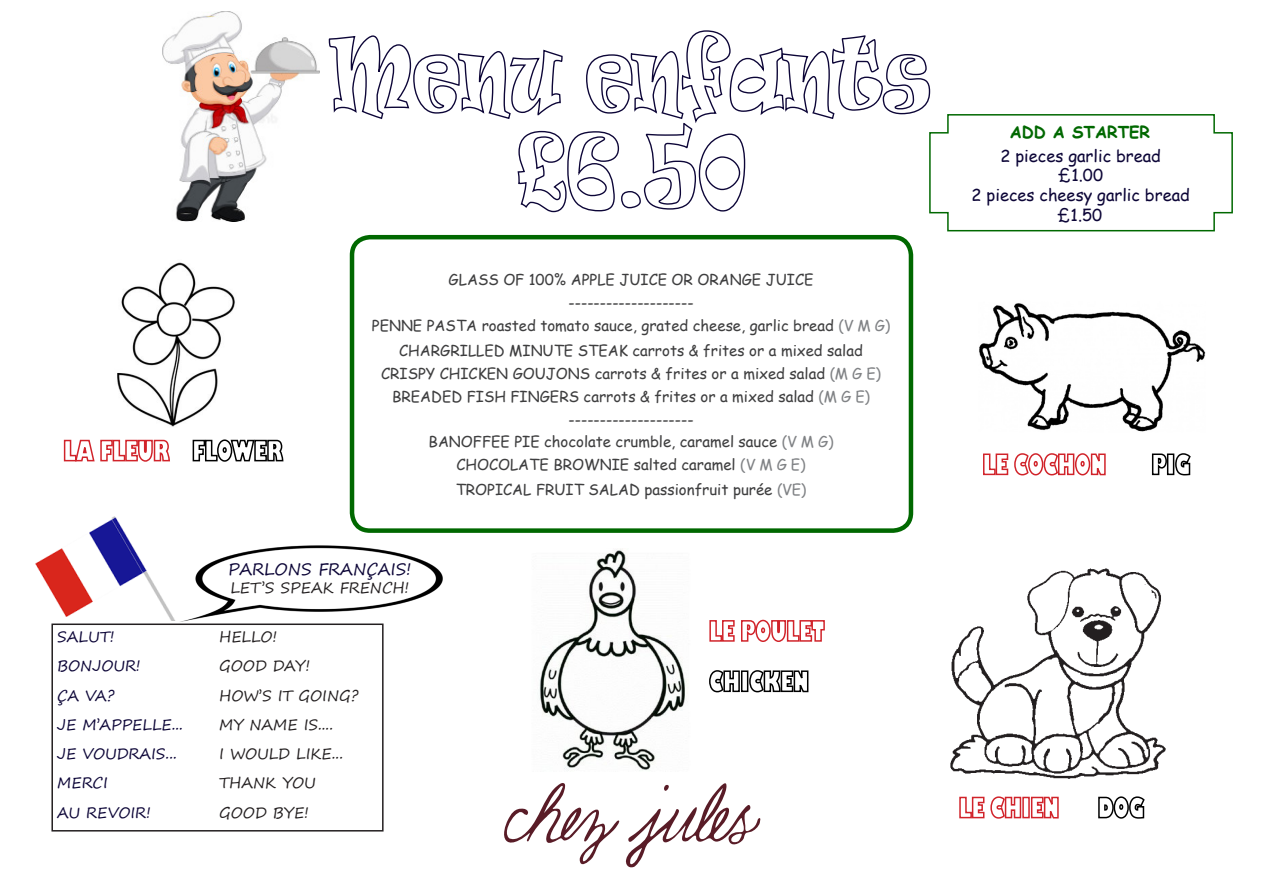
<style>
.page{position:relative;width:1263px;height:893px;background:#fff}
.page>*{position:absolute;margin:0;border:0;box-sizing:border-box;transform-origin:0 0}
.t1{font:16.5px/19.8px "Comic Sans MS";color:#0c0537;text-align:center}
.t2{font:16.5px "Segoe Print";color:#0c0537}
.t3{font:700 16.5px "Comic Sans MS";color:#006800}
.t4{font:15px "Comic Sans MS";color:#3e3e3f}
.t5{font:15px "Segoe Print";color:#231f20}
.t6{font:15px "Segoe Print";color:#0c0537}
.s1{color:#808285}
</style>
<div class="page">
<img style="left:35px;top:516px;width:135px;height:103px">
<img style="left:950px;top:568px;width:216px;height:211px">
<div style="left:350px;top:235px;width:563px;height:298px;border:4px solid #006800;border-radius:18px"></div>
<svg style="left:504px;top:783px;width:257px;height:84px"></svg>
<img style="left:979px;top:303px;width:226px;height:129px">
<img style="left:117px;top:262px;width:118px;height:165px">
<div style="left:51px;top:623px;width:333px;height:208px;border:2px solid #231f20"></div>
<img style="left:170px;top:545px;width:273px;height:77px">
<img style="left:539px;top:549px;width:148px;height:221px">
<svg style="left:983px;top:453px;width:123px;height:23px"></svg>
<svg style="left:1151px;top:453px;width:17px;height:23px"></svg>
<div style="left:1167px;top:453px;width:7px;height:22px;border:2px solid #000"></div>
<svg style="left:1174px;top:453px;width:17px;height:23px"></svg>
<svg style="left:709px;top:619px;width:116px;height:23px"></svg>
<svg style="left:709px;top:670px;width:31px;height:23px"></svg>
<div style="left:741px;top:670px;width:7px;height:22px;border:2px solid #000"></div>
<svg style="left:748px;top:670px;width:61px;height:23px"></svg>
<svg style="left:63px;top:439px;width:107px;height:23px"></svg>
<svg style="left:192px;top:439px;width:92px;height:23px"></svg>
<svg style="left:959px;top:796px;width:63px;height:23px"></svg>
<div style="left:1022px;top:797px;width:8px;height:21px;border:2px solid #d1232a"></div>
<svg style="left:1030px;top:796px;width:29px;height:23px"></svg>
<svg style="left:1098px;top:796px;width:47px;height:23px"></svg>
<img style="left:162px;top:11px;width:157px;height:210px">
<svg style="left:328px;top:30px;width:905px;height:202px"></svg>
<p class="t4" style="left:449px;top:269px;width:366px">GLASS OF 100% APPLE JUICE OR ORANGE JUICE</p>
<p class="t4" style="left:568px;top:291px;width:127px">--------------------</p>
<p class="t4" style="left:372px;top:314px;width:520px">PENNE PASTA roasted tomato sauce, grated cheese, garlic bread <span class="s1">(V M G)</span></p>
<p class="t4" style="left:399px;top:339px;width:465px">CHARGRILLED MINUTE STEAK carrots &amp; frites or a mixed salad</p>
<p class="t4" style="left:381px;top:362px;width:502px">CRISPY CHICKEN GOUJONS carrots &amp; frites or a mixed salad <span class="s1">(M G E)</span></p>
<p class="t4" style="left:392px;top:385px;width:479px">BREADED FISH FINGERS carrots &amp; frites or a mixed salad <span class="s1">(M G E)</span></p>
<p class="t4" style="left:568px;top:408px;width:127px">--------------------</p>
<p class="t4" style="left:428px;top:431px;width:406px">BANOFFEE PIE chocolate crumble, caramel sauce <span class="s1">(V M G)</span></p>
<p class="t4" style="left:456px;top:454px;width:351px">CHOCOLATE BROWNIE salted caramel <span class="s1">(V M G E)</span></p>
<p class="t4" style="left:456px;top:478px;width:352px">TROPICAL FRUIT SALAD passionfruit purée <span class="s1">(VE)</span></p>
<p class="t2" style="left:228px;top:554px;width:185px">PARLONS FRANÇAIS!</p>
<p class="t5" style="left:230px;top:574px;width:181px">LET’S SPEAK FRENCH!</p>
<p class="t6" style="left:57px;top:623px;width:59px">SALUT!</p>
<p class="t5" style="left:219px;top:623px;width:60px">HELLO!</p>
<p class="t6" style="left:57px;top:653px;width:85px">BONJOUR!</p>
<p class="t5" style="left:219px;top:653px;width:92px">GOOD DAY!</p>
<p class="t6" style="left:57px;top:682px;width:59px">ÇA VA?</p>
<p class="t5" style="left:219px;top:682px;width:141px">HOW’S IT GOING?</p>
<p class="t6" style="left:57px;top:711px;width:127px">JE M’APPELLE...</p>
<p class="t5" style="left:219px;top:711px;width:115px">MY NAME IS....</p>
<p class="t6" style="left:57px;top:740px;width:121px">JE VOUDRAIS...</p>
<p class="t5" style="left:219px;top:740px;width:125px">I WOULD LIKE...</p>
<p class="t6" style="left:57px;top:770px;width:52px">MERCI</p>
<p class="t5" style="left:219px;top:770px;width:98px">THANK YOU</p>
<p class="t6" style="left:57px;top:799px;width:95px">AU REVOIR!</p>
<p class="t5" style="left:219px;top:799px;width:91px">GOOD BYE!</p>
<p class="t3" style="left:1010px;top:119px;width:142px">ADD A STARTER</p>
<p class="t1" style="left:1000px;top:145px;width:162px">2 pieces garlic bread</p>
<p class="t1" style="left:1058px;top:165px;width:46px">£1.00</p>
<p class="t1" style="left:971px;top:185px;width:220px">2 pieces cheesy garlic bread £1.50</p>
</div>
